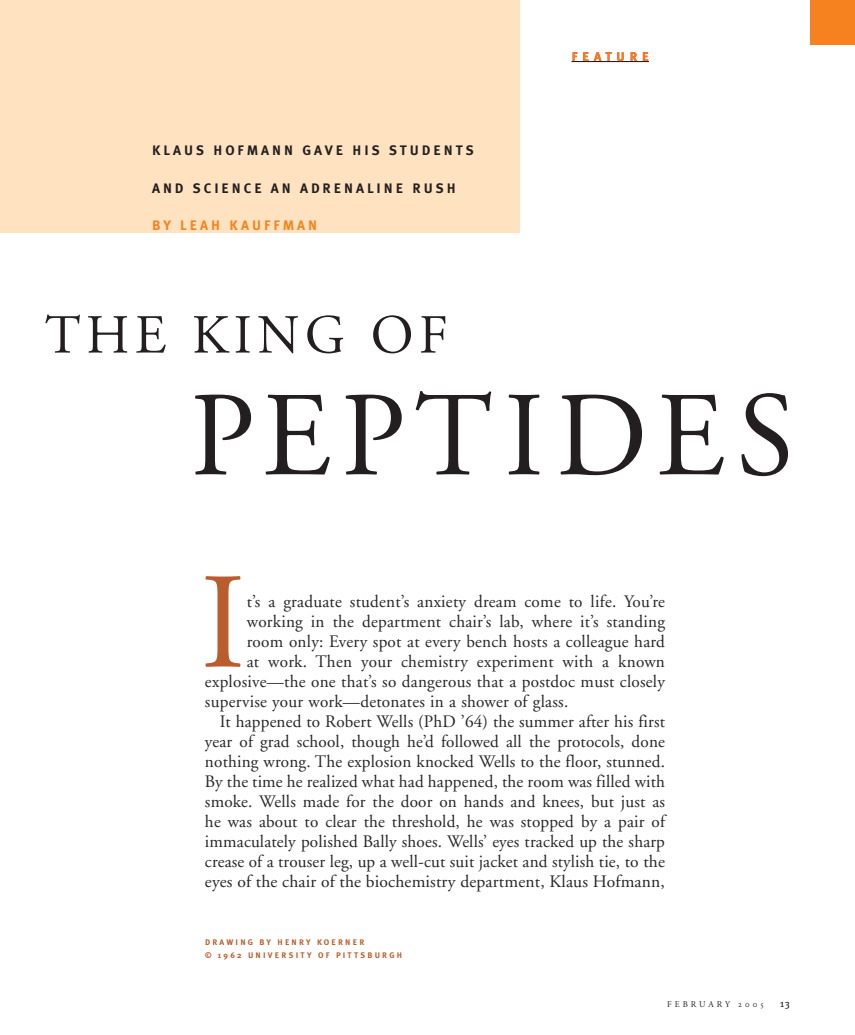
<style>
.page{position:relative;width:855px;height:1035px;background:#fff}
.page>*{position:absolute;margin:0;border:0;box-sizing:border-box;transform-origin:0 0}
.t1{font:136.25px "Adobe Garamond";color:#b95d2e}
.t2{font:120px "Adobe Garamond";letter-spacing:.085em;color:#231f20}
.t3{font:55px "Adobe Garamond";letter-spacing:.1em;color:#231f20}
.t4{font:17.5px "Adobe Garamond";letter-spacing:.01em;color:#282526}
.t5{font:13.75px "Meta Plus Bold Caps";letter-spacing:.215em;color:#231f20}
.t6{font:13.75px "Meta Plus Bold Caps";letter-spacing:.215em;color:#f5821f}
.t7{font:700 12.5px "Meta Plus";letter-spacing:.385em;color:#f5821f}
.t8{font:10px "Meta Plus";color:#231f20}
.t9{font:8.75px "Adobe Garamond";letter-spacing:.35em;color:#231f20}
.t10{font:700 8.12px/12.5px "Meta Plus";letter-spacing:.275em;color:#b95d2e}
.s1{font-family:"Adobe Garamond Exp"}
</style>
<div class="page">
<div style="left:0;top:0;width:520px;height:232px;background:#ffe3c1"></div>
<hr style="left:572px;top:61px;width:77px;height:1px;background:#231f20">
<div style="left:810px;top:0;width:45px;height:45px;background:#f5821f"></div>
<p class="t5" style="left:152px;top:143px;width:323px">KLAUS HOFMANN GAVE HIS STUDENTS</p>
<p class="t5" style="left:152px;top:180px;width:305px">AND SCIENCE AN ADRENALINE RUSH</p>
<p class="t6" style="left:152px;top:218px;width:167px">BY LEAH KAUFFMAN</p>
<h3 class="t3" style="left:45px;top:313px;width:404px">THE KING OF</h3>
<p class="t7" style="left:572px;top:52px;width:79px">FEATURE</p>
<h2 class="t2" style="left:190px;top:388px;width:605px">PEPTIDES</h2>
<h1 class="t1" style="left:200px;top:568px;width:47px">I</h1>
<p class="t4" style="left:247px;top:594px;width:420px">t’s a graduate student’s anxiety dream come to life. You’re</p>
<p class="t4" style="left:247px;top:614px;width:420px">working in the department chair’s lab, where it’s standing</p>
<p class="t4" style="left:247px;top:634px;width:420px">room only: Every spot at every bench hosts a colleague hard</p>
<p class="t4" style="left:247px;top:654px;width:420px">at work. Then your chemistry experiment with a known</p>
<p class="t4" style="left:205px;top:674px;width:461px">explosive—the one that’s so dangerous that a postdoc must closely</p>
<p class="t4" style="left:205px;top:694px;width:365px">supervise your work—detonates in a shower of glass.</p>
<p class="t4" style="left:220px;top:714px;width:447px">It happened to Robert Wells (PhD ’64) the summer after his first</p>
<p class="t4" style="left:205px;top:734px;width:462px">year of grad school, though he’d followed all the protocols, done</p>
<p class="t4" style="left:205px;top:754px;width:462px">nothing wrong. The explosion knocked Wells to the floor, stunned.</p>
<p class="t4" style="left:205px;top:774px;width:462px">By the time he realized what had happened, the room was filled with</p>
<p class="t4" style="left:205px;top:794px;width:461px">smoke. Wells made for the door on hands and knees, but just as</p>
<p class="t4" style="left:205px;top:814px;width:461px">he was about to clear the threshold, he was stopped by a pair of</p>
<p class="t4" style="left:205px;top:834px;width:462px">immaculately polished Bally shoes. Wells’ eyes tracked up the sharp</p>
<p class="t4" style="left:205px;top:854px;width:462px">crease of a trouser leg, up a well-cut suit jacket and stylish tie, to the</p>
<p class="t4" style="left:205px;top:874px;width:462px">eyes of the chair of the biochemistry department, Klaus Hofmann,</p>
<p class="t10" style="left:205px;top:937px;width:199px">DRAWING BY HENRY KOERNER<br>© 1962 UNIVERSITY OF PITTSBURGH</p>
<p class="t9" style="left:667px;top:1000px;width:98px">FEBRUARY <span class="s1">2005</span></p>
<p class="t8" style="left:780px;top:1000px;width:11px">13</p>
</div>
